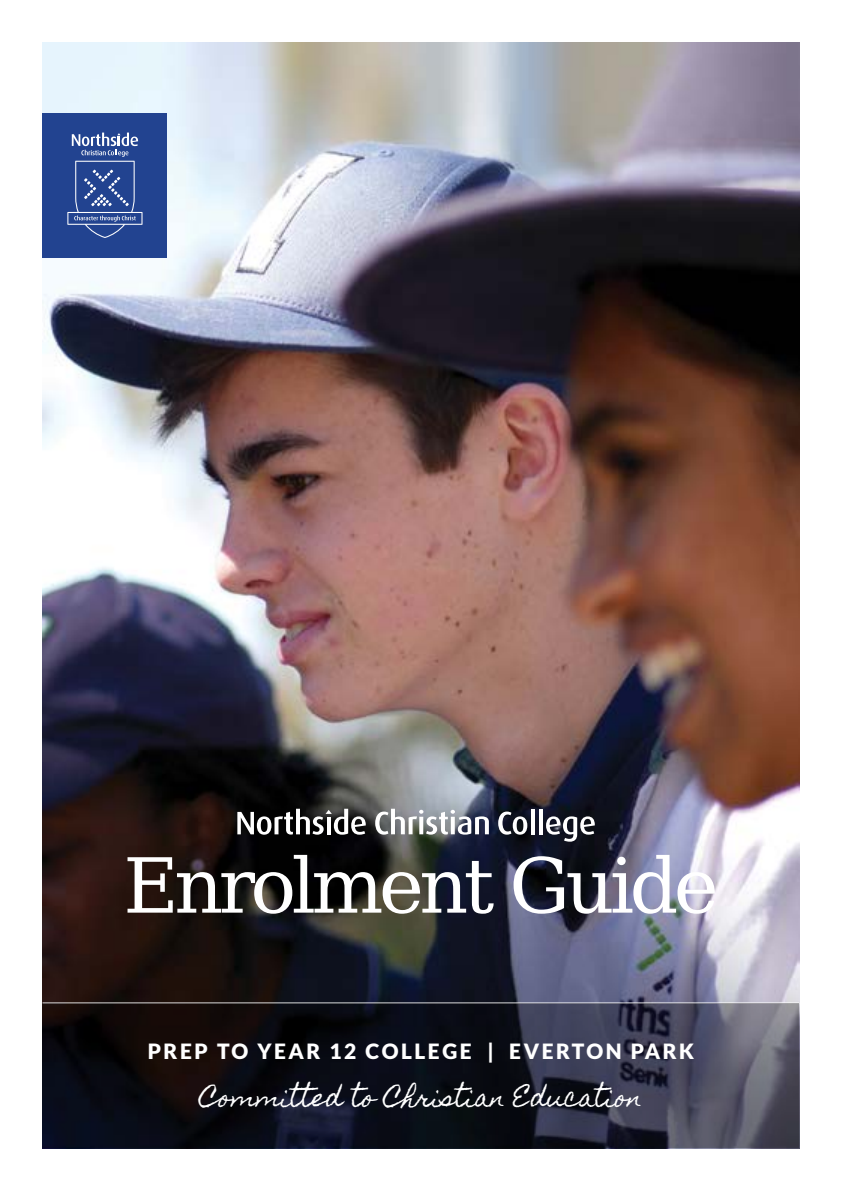
<style>
.page{position:relative;width:842px;height:1191px;background:#fff}
.page>*{position:absolute;margin:0;border:0;box-sizing:border-box;transform-origin:0 0}
.t1{font:76px "Bitstream Vera Serif";letter-spacing:-.06em;color:#fff}
.t2{font:24px "Homemade Apple";color:#fff}
.t3{font:900 21px "Lato";letter-spacing:.12em;color:#fff}
</style>
<div class="page">
<img style="left:43px;top:43px;width:757px;height:1105px">
<div style="left:43px;top:113px;width:124px;height:145px;background:#224390"></div>
<svg style="left:67px;top:133px;width:76px;height:105px"></svg>
<svg style="left:237px;top:808px;width:129px;height:26px"></svg>
<svg style="left:375px;top:808px;width:114px;height:26px"></svg>
<svg style="left:498px;top:811px;width:29px;height:23px"></svg>
<hr style="left:531px;top:808px;width:3px;height:26px;background:#fff">
<hr style="left:539px;top:808px;width:4px;height:26px;background:#fff">
<svg style="left:546px;top:816px;width:49px;height:25px"></svg>
<hr style="left:43px;top:1002px;width:756px;height:1px;background:#fff">
<svg style="left:43px;top:1003px;width:756px;height:145px;background:#1e1f2a"></svg>
<h1 class="t1" style="left:123px;top:842px;width:597px">Enrolment Guide</h1>
<p class="t3" style="left:148px;top:1038px;width:548px">PREP TO YEAR 12 COLLEGE | EVERTON PARK</p>
<p class="t2" style="left:200px;top:1083px;width:444px">Committed to Christian Education</p>
</div>
